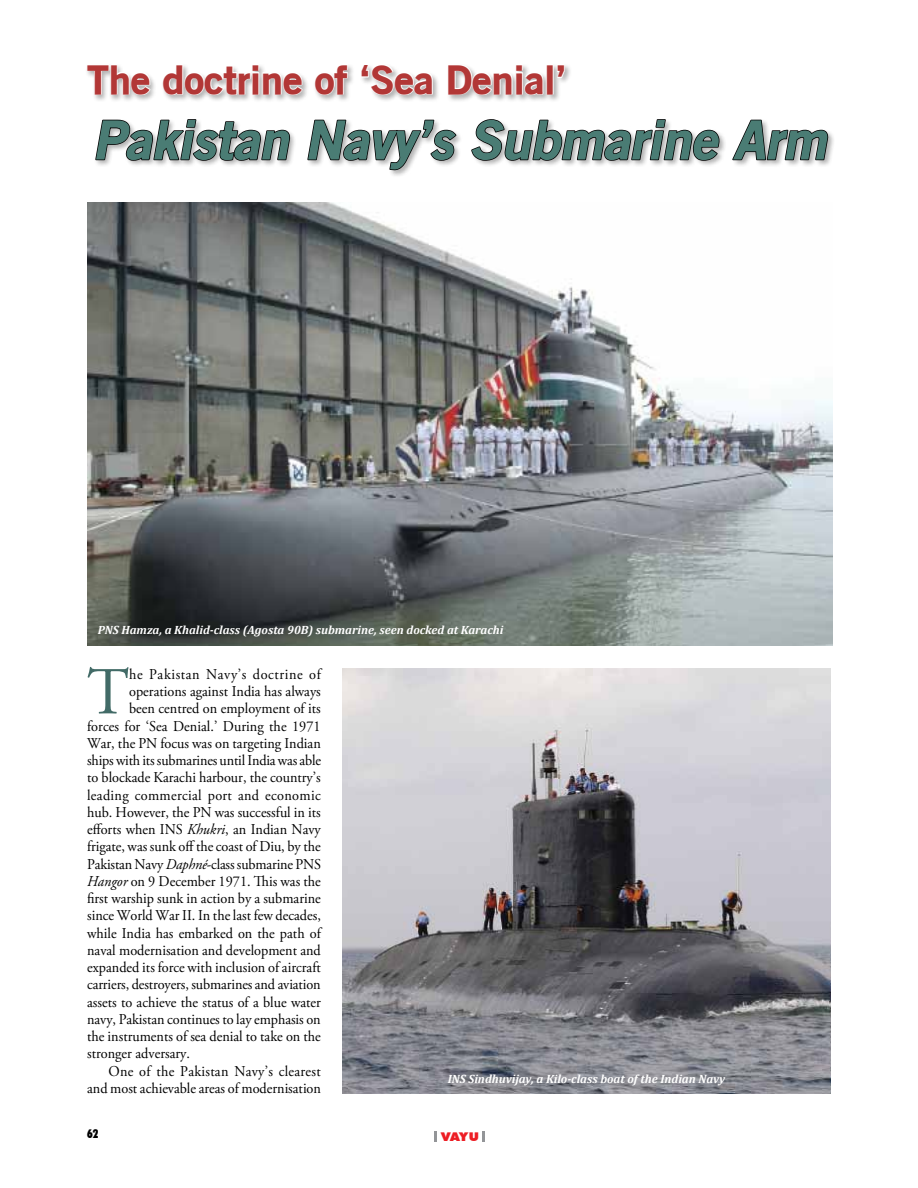
<style>
.page{position:relative;width:918px;height:1188px;background:#fff}
.page>*{position:absolute;margin:0;border:0;box-sizing:border-box;transform-origin:0 0}
.t1{font:67.05px "Adobe Garamond Pro";color:#426b67;scale:.95 1}
.t2{font:italic 900 52.5px "Old Sans";color:#4a7c74}
.t3{font:900 39px "Old Sans";color:#b23736}
.t4{font:15px "Adobe Garamond Pro";color:#000;scale:.95 1}
.t5{font:15px "Adobe Garamond Pro";letter-spacing:.025em;color:#000;scale:.95 1}
.t6{font:15px "Adobe Garamond Pro";letter-spacing:.02em;color:#000;scale:.95 1}
.t7{font:15px "Adobe Garamond Pro";letter-spacing:.04em;color:#000;scale:.95 1}
.t8{font:italic 700 12px "Cambria";color:#fff}
.t9{font:900 12px "Futura BT";color:#ed1d24;scale:1.1 1}
.t10{font:900 condensed 12px "Futura BT";color:#000;scale:.95 1}
.s1{font-style:italic}
</style>
<div class="page">
<svg style="left:482px;top:1131px;width:3px;height:11px"></svg>
<svg style="left:434px;top:1131px;width:3px;height:11px"></svg>
<div style="left:94px;top:118px;width:742px;height:60px;background:#000;opacity:.3"></div>
<svg style="left:94px;top:118px;width:197px;height:44px"></svg>
<svg style="left:306px;top:119px;width:152px;height:52px"></svg>
<svg style="left:470px;top:118px;width:251px;height:44px"></svg>
<svg style="left:731px;top:119px;width:98px;height:42px"></svg>
<div style="left:85px;top:63px;width:487px;height:40px;background:#000;opacity:.3"></div>
<svg style="left:86px;top:63px;width:66px;height:33px"></svg>
<svg style="left:162px;top:63px;width:142px;height:33px"></svg>
<svg style="left:314px;top:63px;width:35px;height:33px"></svg>
<svg style="left:360px;top:63px;width:74px;height:40px"></svg>
<svg style="left:447px;top:63px;width:97px;height:40px"></svg>
<div style="left:546px;top:64px;width:8px;height:31px;border:2px solid #fff"></div>
<svg style="left:556px;top:63px;width:10px;height:16px"></svg>
<img style="left:87px;top:203px;width:745px;height:443px">
<img style="left:343px;top:669px;width:487px;height:425px">
<h3 class="t3" style="left:87px;top:55px;width:481px">The doctrine of ‘Sea Denial’</h3>
<h2 class="t2" style="left:93px;top:107px;width:746px">Pakistan Navy ’s Submarine Arm</h2>
<p class="t8" style="left:98px;top:621px;width:407px">PNS Hamza, a Khalid-class (Agosta 90B) submarine, seen docked at Karachi</p>
<h1 class="t1" style="left:87px;top:652px;width:46px">T</h1>
<p class="t7" style="left:129px;top:665px;width:203px">he Pakistan Navy’s doctrine of</p>
<p class="t4" style="left:129px;top:682px;width:203px">operations against India has always</p>
<p class="t4" style="left:129px;top:700px;width:203px">been centred on employment of its</p>
<p class="t4" style="left:87px;top:717px;width:247px">forces for ‘Sea Denial.’ During the 1971</p>
<p class="t4" style="left:87px;top:734px;width:248px">War, the PN focus was on targeting Indian</p>
<p class="t4" style="left:87px;top:751px;width:248px">ships with its submarines until India was able</p>
<p class="t4" style="left:87px;top:769px;width:248px">to blockade Karachi harbour, the country’s</p>
<p class="t5" style="left:87px;top:786px;width:247px">leading commercial port and economic</p>
<p class="t4" style="left:87px;top:803px;width:247px">hub. However, the PN was successful in its</p>
<p class="t4" style="left:87px;top:820px;width:248px">efforts when INS <span class="s1">Khukri</span>, an Indian Navy</p>
<p class="t4" style="left:87px;top:838px;width:247px">frigate, was sunk off the coast of Diu, by the</p>
<p class="t4" style="left:87px;top:855px;width:248px">Pakistan Navy <span class="s1">Daphné</span>-class submarine PNS</p>
<p class="t4" style="left:87px;top:872px;width:248px"><span class="s1">Hangor</span> on 9 December 1971. This was the</p>
<p class="t4" style="left:87px;top:889px;width:248px">first warship sunk in action by a submarine</p>
<p class="t4" style="left:87px;top:907px;width:248px">since World War II. In the last few decades,</p>
<p class="t4" style="left:87px;top:924px;width:247px">while India has embarked on the path of</p>
<p class="t4" style="left:87px;top:941px;width:248px">naval modernisation and development and</p>
<p class="t4" style="left:87px;top:958px;width:247px">expanded its force with inclusion of aircraft</p>
<p class="t4" style="left:87px;top:976px;width:247px">carriers, destroyers, submarines and aviation</p>
<p class="t4" style="left:87px;top:993px;width:248px">assets to achieve the status of a blue water</p>
<p class="t4" style="left:87px;top:1010px;width:247px">navy, Pakistan continues to lay emphasis on</p>
<p class="t4" style="left:87px;top:1027px;width:248px">the instruments of sea denial to take on the</p>
<p class="t4" style="left:87px;top:1045px;width:110px">stronger adversary.</p>
<p class="t6" style="left:108px;top:1062px;width:225px">One of the Pakistan Navy’s clearest</p>
<p class="t4" style="left:87px;top:1079px;width:248px">and most achievable areas of modernisation</p>
<p class="t8" style="left:448px;top:1070px;width:279px">INS Sindhuvijay, a Kilo-class boat of the Indian Navy</p>
<p class="t10" style="left:87px;top:1127px;width:13px">62</p>
<p class="t9" style="left:441px;top:1129px;width:36px">VAYU</p>
</div>
